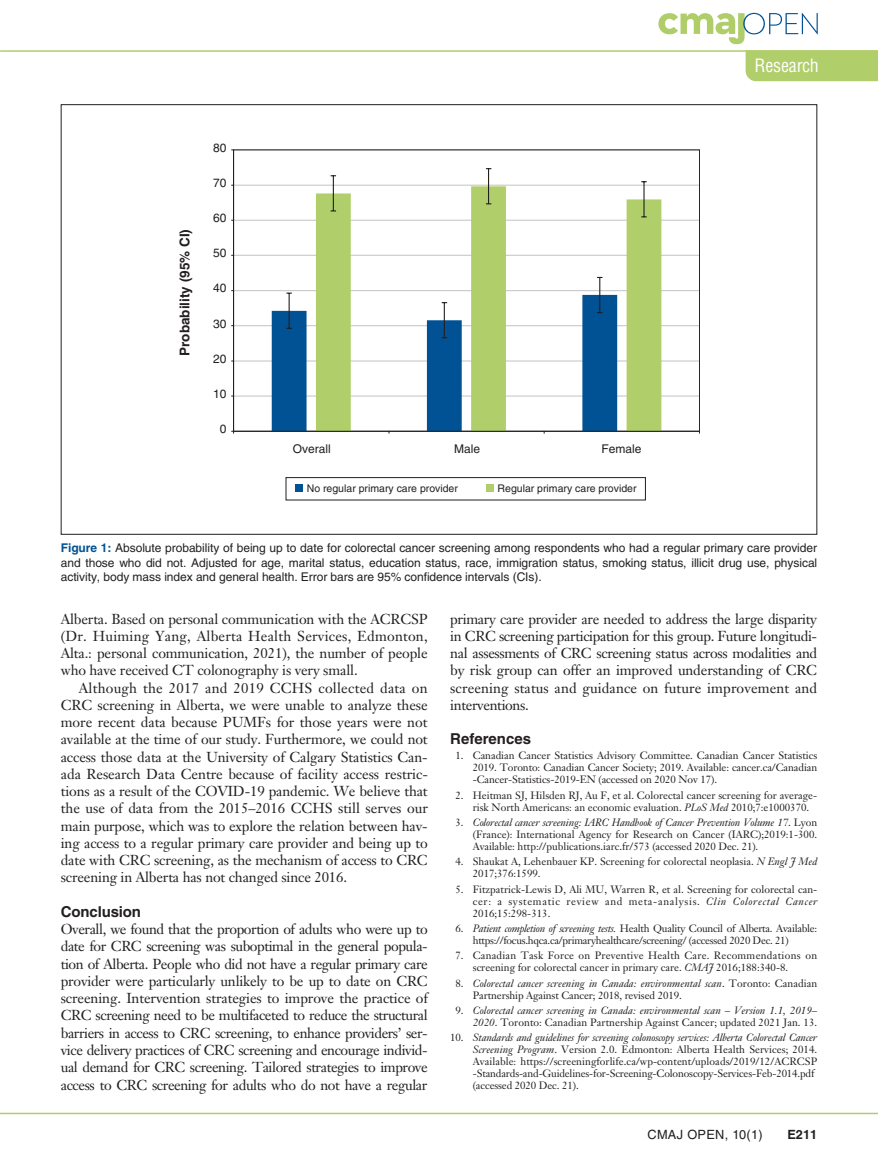
<style>
.page{position:relative;width:878px;height:1175px;background:#fff}
.page>*{position:absolute;margin:0;border:0;box-sizing:border-box;transform-origin:0 0}
.t1{font:condensed 18px "Helvetica LT Std";letter-spacing:-.01em;color:#fff}
.t2{font:700 15px "Helvetica LT Std";letter-spacing:-.005em;color:#231f20}
.t3{font:14.25px/17.2px "Janson Text LT Std";letter-spacing:-.01em;color:#231f20;text-align:justify}
.t4{font:700 13.5px "Helvetica LT Std";color:#231f20}
.t5{font:12.75px "Helvetica LT Std";letter-spacing:.025em;color:#231f20}
.t6{font:700 12.75px "Helvetica LT Std";color:#231f20}
.t7{font:12px/14.2px "Helvetica LT Std";letter-spacing:-.005em;color:#231f20;text-align:justify}
.t8{font:10.5px/12px "Janson Text LT Std";color:#231f20}
.t9{font:10.5px/12px "Janson Text LT Std";letter-spacing:-.025em;color:#231f20}
.t10{font:italic 10.5px/12px "Janson Text LT Std";letter-spacing:.005em;color:#231f20;text-align:right}
.t11{font:10.5px "Helvetica LT Std";color:#231f20}
.s1{font-weight:700;color:#005295}
.s2{font-style:italic}
.s3{font-style:normal}
</style>
<div class="page">
<hr style="left:0;top:1112px;width:878px;height:2px;background:#afce69">
<svg style="left:658px;top:13px;width:159px;height:31px"></svg>
<hr style="left:0;top:50px;width:878px;height:2px;background:#afce69">
<div style="left:745px;top:50px;width:133px;height:31px;background:#b0ce69"></div>
<hr style="left:233px;top:395px;width:466px;height:1px;background:#c7c9cb">
<hr style="left:233px;top:360px;width:466px;height:1px;background:#c7c9cb">
<hr style="left:233px;top:325px;width:466px;height:1px;background:#c7c9cb">
<hr style="left:233px;top:290px;width:466px;height:1px;background:#c7c9cb">
<hr style="left:233px;top:255px;width:466px;height:1px;background:#c7c9cb">
<hr style="left:233px;top:220px;width:466px;height:1px;background:#c7c9cb">
<hr style="left:233px;top:185px;width:466px;height:1px;background:#c7c9cb">
<svg style="left:272px;top:310px;width:44px;height:121px;fill:#005295"></svg>
<svg style="left:316px;top:186px;width:345px;height:245px"></svg>
<svg style="left:286px;top:292px;width:6px;height:37px"></svg>
<svg style="left:441px;top:302px;width:6px;height:36px"></svg>
<svg style="left:597px;top:277px;width:5px;height:36px"></svg>
<svg style="left:330px;top:175px;width:6px;height:36px"></svg>
<svg style="left:486px;top:168px;width:5px;height:36px"></svg>
<svg style="left:641px;top:181px;width:5px;height:36px"></svg>
<hr style="left:233px;top:150px;width:1px;height:281px;background:#231f20">
<hr style="left:233px;top:431px;width:466px;height:1px;background:#231f20">
<div style="left:285px;top:477px;width:360px;height:23px;border:1px solid #231f20"></div>
<div style="left:295px;top:484px;width:8px;height:8px;background:#005295"></div>
<div style="left:486px;top:484px;width:7px;height:8px;background:#b0ce69"></div>
<p class="t4" style="left:177px;top:356px;width:128px;rotate:-90deg">Probability (95% CI)</p>
<p class="t7" style="left:213px;top:140px;width:15px">80</p>
<p class="t7" style="left:213px;top:175px;width:15px">70</p>
<p class="t7" style="left:213px;top:211px;width:15px">60</p>
<p class="t7" style="left:213px;top:246px;width:15px">50</p>
<p class="t7" style="left:213px;top:281px;width:15px">40</p>
<p class="t7" style="left:213px;top:316px;width:15px">30</p>
<p class="t7" style="left:213px;top:351px;width:15px">20</p>
<p class="t7" style="left:213px;top:386px;width:15px">10</p>
<p class="t7" style="left:220px;top:422px;width:8px">0</p>
<p class="t7" style="left:293px;top:441px;width:40px">Overall</p>
<p class="t7" style="left:454px;top:441px;width:28px">Male</p>
<p class="t7" style="left:601px;top:441px;width:42px">Female</p>
<p class="t11" style="left:307px;top:482px;width:153px">No regular primary care provider</p>
<p class="t11" style="left:497px;top:482px;width:140px">Regular primary care provider</p>
<p class="t1" style="left:754px;top:54px;width:66px">Research</p>
<p class="t7" style="left:61px;top:541px;width:758px"><span class="s1">Figure 1:</span> Absolute probability of being up to date for colorectal cancer screening among respondents who had a regular primary care provider and those who did not. Adjusted for age, marital status, education status, race, immigration status, smoking status, illicit drug use, physical activity, body mass index and general health. Error bars are 95% confidence intervals (CIs).</p>
<p class="t3" style="left:61px;top:610px;width:368px">Alberta. Based on personal communication with the ACRCSP (Dr. Huiming Yang, Alberta Health Services, Edmonton, Alta.: personal communication, 2021), the number of people who have received CT colonography is very small.</p>
<p class="t3" style="left:61px;top:679px;width:368px;text-indent:18px">Although the 2017 and 2019 CCHS collected data on CRC screening in Alberta, we were unable to analyze these more recent data because PUMFs for those years were not available at the time of our study. Furthermore, we could not access those data at the University of Calgary Statistics Can&shy;ada Research Data Centre because of facility access restric&shy;tions as a result of the COVID-19 pandemic. We believe that the use of data from the 2015–2016 CCHS still serves our main purpose, which was to explore the relation between hav&shy;ing access to a regular primary care provider and being up to date with CRC screening, as the mechanism of access to CRC screening in Alberta has not changed since 2016.</p>
<p class="t2" style="left:61px;top:902px;width:82px">Conclusion</p>
<p class="t3" style="left:61px;top:920px;width:369px">Overall, we found that the proportion of adults who were up to date for CRC screening was suboptimal in the general popula&shy;tion of Alberta. People who did not have a regular primary care provider were particularly unlikely to be up to date on CRC screening. Intervention strategies to improve the practice of CRC screening need to be multifaceted to reduce the structural barriers in access to CRC screening, to enhance providers’ ser&shy;vice delivery practices of CRC screening and encourage individ&shy;ual demand for CRC screening. Tailored strategies to improve access to CRC screening for adults who do not have a regular</p>
<p class="t3" style="left:450px;top:610px;width:368px">primary care provider are needed to address the large disparity in CRC screening participation for this group. Future longitudi&shy;nal assessments of CRC screening status across modalities and by risk group can offer an improved understanding of CRC screening status and guidance on future improvement and interventions.</p>
<p class="t2" style="left:450px;top:730px;width:82px">References</p>
<p class="t8" style="left:473px;top:749px;width:346px;text-align:justify;text-indent:-17px">1. Canadian Cancer Statistics Advisory Committee. Canadian Cancer Statistics 2019. Toronto: Canadian Cancer Society; 2019. Available: cancer.ca/Canadian -Cancer-Statistics-2019-EN (accessed on 2020 Nov 17).</p>
<p class="t8" style="left:473px;top:789px;width:346px;text-indent:-17px">2. Heitman SJ, Hilsden RJ, Au F, et al. Colorectal cancer screening for average&shy;risk North Americans: an economic evaluation. <span class="s2">PLoS Med</span> 2010;7:e1000370.</p>
<p class="t8" style="left:473px;top:816px;width:346px;text-align:justify;text-indent:-17px">3. <span class="s2">Colorectal cancer screening: IARC Handbook of Cancer Prevention Volume 17</span>. Lyon (France): International Agency for Research on Cancer (IARC);2019:1-300.<br>Available: http://publications.iarc.fr/573 (accessed 2020 Dec. 21).</p>
<p class="t8" style="left:473px;top:855px;width:346px;text-indent:-17px">4. Shaukat A, Lehenbauer KP. Screening for colorectal neoplasia. <span class="s2">N Engl J Med<br></span>2017;376:1599.</p>
<p class="t8" style="left:473px;top:882px;width:346px;text-align:justify;text-indent:-17px">5. Fitzpatrick-Lewis D, Ali MU, Warren R, et al. Screening for colorectal can&shy;cer: a systematic review and meta-analysis. <span class="s2">Clin Colorectal Cancer </span>2016;15:298-313.</p>
<p class="t9" style="left:473px;top:922px;width:346px;text-indent:-17px">6. <span class="s2">Patient completion of screening tests.</span> Health Quality Council of Alberta. Available: https://focus.hqca.ca/primaryhealthcare/screening/ (accessed 2020 Dec. 21)</p>
<p class="t8" style="left:473px;top:949px;width:346px;text-indent:-17px">7. Canadian Task Force on Preventive Health Care. Recommendations on screening for colorectal cancer in primary care. <span class="s2">CMAJ</span> 2016;188:340-8.</p>
<p class="t8" style="left:473px;top:976px;width:346px;text-indent:-17px">8. <span class="s2">Colorectal cancer screening in Canada: environmental scan</span>. Toronto: Canadian<br>Partnership Against Cancer; 2018, revised 2019.</p>
<p class="t10" style="left:455px;top:1004px;width:363px"><span class="s3">9.</span> Colorectal cancer screening in Canada: environmental scan – Version 1.1, 2019–<br>2020<span class="s3">. Toronto: Canadian Partnership Against Cancer; updated 2021 Jan. 13.</span></p>
<p class="t8" style="left:473px;top:1031px;width:346px;text-indent:-23px">10. <span class="s2">Standards and guidelines for screening colonoscopy services: Alberta Colorectal Cancer Screening Program</span>. Version 2.0. Edmonton: Alberta Health Services; 2014.<br>Available: https://screeningforlife.ca/wp-content/uploads/2019/12/ACRCSP -Standards-and-Guidelines-for-Screening-Colonoscopy-Services-Feb-2014.pdf (accessed 2020 Dec. 21).</p>
<p class="t5" style="left:647px;top:1127px;width:117px">CMAJ OPEN, 10(1)</p>
<p class="t6" style="left:787px;top:1126px;width:31px">E211</p>
</div>
